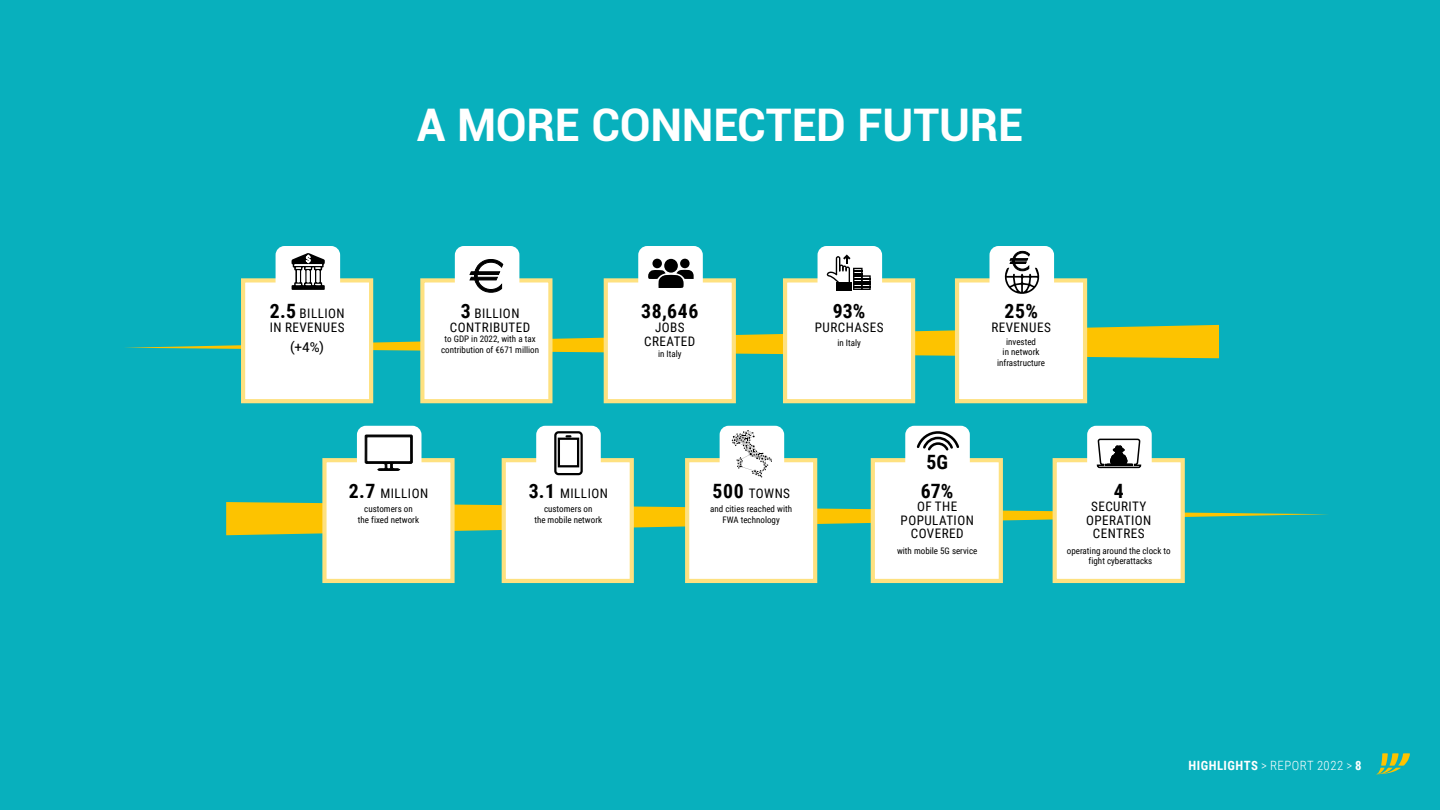
<style>
.page{position:relative;width:1440px;height:810px;background:#08b0bd}
.page>*{position:absolute;margin:0;border:0;box-sizing:border-box;transform-origin:0 0}
.t1{font:700 45px "Roboto";letter-spacing:-.005em;color:#fff}
.t2{font:700 19.73px "Roboto Condensed";letter-spacing:.035em;color:#000}
.t3{font:13.5px "Roboto";color:#000}
.t4{font:13.12px/13.5px "Roboto Condensed";letter-spacing:.035em;color:#000;text-align:center}
.t5{font:300 12.75px "Roboto Condensed";letter-spacing:.035em;color:#fff}
.t6{font:9px/10.8px "Roboto Condensed";color:#000;text-align:center}
.s1{font-weight:700;font-size:19.73px}
.s2{font-weight:700}
</style>
<div class="page">
<svg style="left:123px;top:325px;width:1096px;height:33px;background:#84b95c"></svg>
<div style="left:241px;top:278px;width:132px;height:125px;background:#fff;border:4px solid #fee180"></div>
<div style="left:604px;top:278px;width:132px;height:125px;background:#fff;border:4px solid #fee180"></div>
<div style="left:420px;top:278px;width:133px;height:125px;background:#fff;border:4px solid #fee180"></div>
<div style="left:783px;top:278px;width:132px;height:125px;background:#fff;border:4px solid #fee180"></div>
<div style="left:955px;top:278px;width:132px;height:125px;background:#fff;border:4px solid #fee180"></div>
<div style="left:276px;top:246px;width:64px;height:62px;background:#fff;border-radius:9px"></div>
<div style="left:638px;top:246px;width:65px;height:62px;background:#fff;border-radius:9px"></div>
<div style="left:720px;top:426px;width:64px;height:62px;background:#fff;border-radius:9px"></div>
<div style="left:905px;top:426px;width:65px;height:62px;background:#fff;border-radius:9px"></div>
<div style="left:455px;top:246px;width:64px;height:62px;background:#fff;border-radius:9px"></div>
<div style="left:536px;top:426px;width:65px;height:62px;background:#fff;border-radius:9px"></div>
<div style="left:818px;top:246px;width:64px;height:62px;background:#fff;border-radius:9px"></div>
<div style="left:1087px;top:426px;width:65px;height:62px;background:#fff;border-radius:9px"></div>
<div style="left:990px;top:246px;width:64px;height:62px;background:#fff;border-radius:9px"></div>
<div style="left:357px;top:426px;width:65px;height:62px;background:#fff;border-radius:9px"></div>
<svg style="left:1376px;top:753px;width:34px;height:21px"></svg>
<svg style="left:291px;top:253px;width:34px;height:37px"></svg>
<svg style="left:827px;top:254px;width:44px;height:36px"></svg>
<svg style="left:469px;top:259px;width:34px;height:34px"></svg>
<svg style="left:1004px;top:251px;width:36px;height:43px"></svg>
<div style="left:664px;top:259px;width:14px;height:14px;background:#000;border-radius:50%"></div>
<svg style="left:648px;top:270px;width:46px;height:18px"></svg>
<div style="left:652px;top:259px;width:10px;height:9px;background:#000;border-radius:50%"></div>
<div style="left:680px;top:259px;width:10px;height:9px;background:#000;border-radius:50%"></div>
<svg style="left:226px;top:430px;width:1104px;height:266px"></svg>
<h1 class="t1" style="left:417px;top:94px;width:608px">A MORE CONNECTED FUTURE</h1>
<h3 class="t4" style="left:270px;top:306px;width:76px;line-height:14.3px;text-align:left"><span class="s1">2.5</span> BILLION<br>IN REVENUES</h3>
<h3 class="t3" style="left:290px;top:338px;width:36px">(+4%)</h3>
<h3 class="t4" style="left:450px;top:306px;width:82px"><span class="s1">3</span> BILLION<br>CONTRIBUTED</h3>
<p class="t6" style="left:441px;top:333px;width:100px">to GDP in 2022, with a tax contribution of €671 million</p>
<h2 class="t2" style="left:641px;top:297px;width:59px">38,646</h2>
<h3 class="t4" style="left:644px;top:320px;width:53px;line-height:14px">JOBS<br>CREATED</h3>
<p class="t6" style="left:658px;top:348px;width:25px">in Italy</p>
<h2 class="t2" style="left:833px;top:297px;width:34px">93%</h2>
<h3 class="t4" style="left:815px;top:320px;width:70px">PURCHASES</h3>
<p class="t6" style="left:837px;top:338px;width:25px">in Italy</p>
<h2 class="t2" style="left:1004px;top:297px;width:35px">25%</h2>
<h3 class="t4" style="left:991px;top:320px;width:61px">REVENUES</h3>
<p class="t6" style="left:1003px;top:337px;width:38px;line-height:9.8px">invested in network</p>
<p class="t6" style="left:997px;top:357px;width:50px">infrastructure</p>
<h3 class="t4" style="left:349px;top:486px;width:81px"><span class="s1">2.7</span> MILLION</h3>
<p class="t6" style="left:358px;top:503px;width:63px">customers on the fixed network</p>
<h3 class="t4" style="left:529px;top:486px;width:81px"><span class="s1">3.1</span> MILLION</h3>
<p class="t6" style="left:534px;top:503px;width:69px">customers on<br>the mobile network</p>
<h3 class="t4" style="left:712px;top:486px;width:79px"><span class="s1">500</span> TOWNS</h3>
<p class="t6" style="left:710px;top:503px;width:83px">and cities reached with<br>FWA technology</p>
<h2 class="t2" style="left:926px;top:448px;width:23px">5G</h2>
<h2 class="t2" style="left:921px;top:477px;width:34px">67%</h2>
<h3 class="t4" style="left:901px;top:499px;width:75px">OF THE<br>POPULATION<br>COVERED</h3>
<p class="t6" style="left:897px;top:545px;width:82px">with mobile 5G service</p>
<h2 class="t2" style="left:1114px;top:477px;width:11px">4</h2>
<h3 class="t4" style="left:1086px;top:499px;width:67px">SECURITY<br>OPERATION<br>CENTRES</h3>
<p class="t6" style="left:1067px;top:545px;width:105px">operating around the clock to fight cyberattacks</p>
<h3 class="t5" style="left:1189px;top:756px;width:175px"><span class="s2">HIGHLIGHTS</span> &gt; REPORT 2022 &gt; <span class="s2">8</span></h3>
</div>
